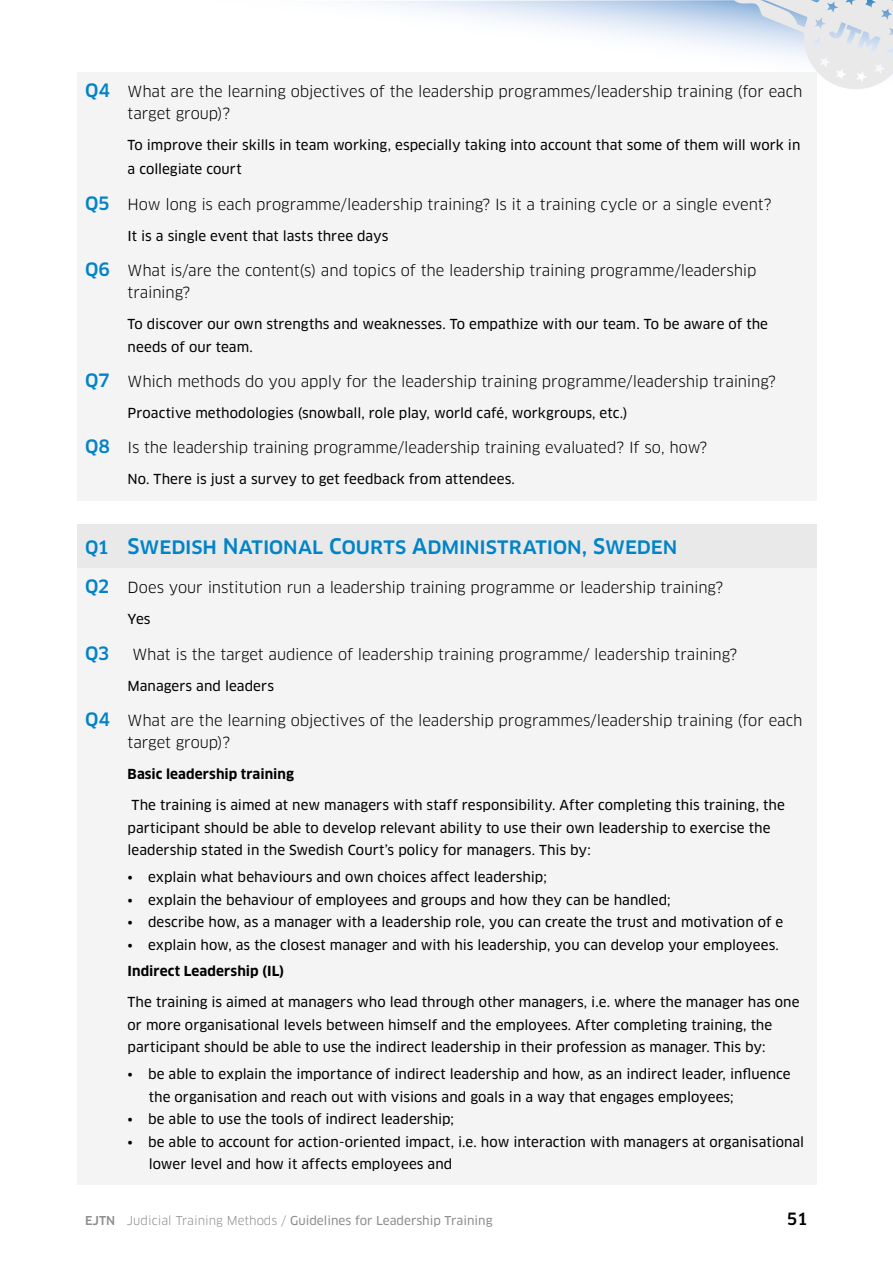
<style>
.page{position:relative;width:893px;height:1263px;background:#fff}
.page>*{position:absolute;margin:0;border:0;box-sizing:border-box;transform-origin:0 0}
.t1{font:500 21px "Clan OT";letter-spacing:-.005em;color:#0083c9}
.t2{font:500 18px "Clan OT";color:#0083c9}
.t3{font:500 16.5px "Clan OT";color:#000}
.t4{font:15px/22.5px "Clan OT";letter-spacing:-.005em;color:#000}
.t5{font:13.5px/22.5px "Clan OT News";color:#000}
.t6{font:700 13.5px "Clan OT";letter-spacing:.005em;color:#000}
.t7{font:12px "Clan OT News";color:#8e8e8e}
.s1{font-weight:500;font-size:18px;color:#0083c9}
.s2{font-size:18px}
.s3{font-family:"Clan OT";font-weight:500}
.s4{font-family:"Clan OT"}
</style>
<div class="page">
<svg style="left:360px;top:0;width:457px;height:95px"></svg>
<svg style="left:703px;top:0;width:190px;height:91px"></svg>
<div style="left:77px;top:72px;width:739px;height:63px;background:#f4f4f4"></div>
<div style="left:77px;top:127px;width:739px;height:65px;background:#f4f4f4"></div>
<div style="left:77px;top:185px;width:739px;height:41px;background:#f4f4f4"></div>
<div style="left:77px;top:217px;width:739px;height:39px;background:#f4f4f4"></div>
<div style="left:77px;top:251px;width:739px;height:63px;background:#f4f4f4"></div>
<div style="left:77px;top:306px;width:739px;height:62px;background:#f4f4f4"></div>
<div style="left:77px;top:363px;width:739px;height:40px;background:#f4f4f4"></div>
<div style="left:77px;top:395px;width:739px;height:39px;background:#f4f4f4"></div>
<div style="left:77px;top:429px;width:739px;height:40px;background:#f4f4f4"></div>
<div style="left:77px;top:460px;width:739px;height:40px;background:#f4f4f4"></div>
<div style="left:77px;top:524px;width:739px;height:47px;background:#e9e9e9"></div>
<div style="left:77px;top:569px;width:739px;height:40px;background:#f4f4f4"></div>
<div style="left:77px;top:601px;width:739px;height:39px;background:#f4f4f4"></div>
<div style="left:77px;top:635px;width:739px;height:40px;background:#f4f4f4"></div>
<div style="left:77px;top:667px;width:739px;height:39px;background:#f4f4f4"></div>
<div style="left:77px;top:701px;width:739px;height:63px;background:#f4f4f4"></div>
<div style="left:77px;top:756px;width:739px;height:39px;background:#f4f4f4"></div>
<div style="left:77px;top:787px;width:739px;height:84px;background:#f4f4f4"></div>
<div style="left:77px;top:859px;width:739px;height:39px;background:#f4f4f4"></div>
<div style="left:77px;top:881px;width:739px;height:39px;background:#f4f4f4"></div>
<div style="left:77px;top:904px;width:739px;height:39px;background:#f4f4f4"></div>
<div style="left:77px;top:926px;width:739px;height:39px;background:#f4f4f4"></div>
<div style="left:77px;top:953px;width:739px;height:39px;background:#f4f4f4"></div>
<div style="left:77px;top:984px;width:739px;height:84px;background:#f4f4f4"></div>
<div style="left:77px;top:1056px;width:739px;height:61px;background:#f4f4f4"></div>
<div style="left:77px;top:1101px;width:739px;height:39px;background:#f4f4f4"></div>
<div style="left:77px;top:1123px;width:739px;height:62px;background:#f4f4f4"></div>
<p class="t4" style="left:128px;top:80px;width:676px;text-indent:-43px"><span class="s1">Q4</span> What are the learning objectives of the leadership programmes/leadership training (for each target group)?</p>
<p class="t5" style="left:128px;top:133px;width:674px;line-height:24px">To improve their skills in team working, especially taking into account that some of them will work in a collegiate court</p>
<p class="t4" style="left:85px;top:193px;width:688px"><span class="s1">Q5</span> How long is each programme/leadership training? Is it a training cycle or a single event?</p>
<p class="t5" style="left:128px;top:224px;width:262px">It is a single event that lasts three days</p>
<p class="t4" style="left:128px;top:259px;width:630px;text-indent:-43px"><span class="s1">Q6</span> What is/are the content(s) and topics of the leadership training programme/leadership training?</p>
<p class="t5" style="left:128px;top:313px;width:642px">To discover our own strengths and weaknesses. To empathize with our team. To be aware of the needs of our team.</p>
<p class="t4" style="left:85px;top:370px;width:692px"><span class="s1">Q7</span> Which methods do you apply for the leadership training programme/leadership training?</p>
<p class="t5" style="left:128px;top:402px;width:502px">Proactive methodologies (snowball, role play, world café, workgroups, etc.)</p>
<p class="t4" style="left:85px;top:437px;width:624px"><span class="s1">Q8</span> Is the leadership training programme/leadership training evaluated? If so, how?</p>
<p class="t5" style="left:128px;top:468px;width:389px">No. There is just a survey to get feedback from attendees.</p>
<h1 class="t1" style="left:85px;top:534px;width:594px"><span class="s2">Q1</span> Swedish National Courts Administration, Sweden</h1>
<p class="t4" style="left:85px;top:576px;width:640px"><span class="s1">Q2</span> Does your institution run a leadership training programme or leadership training?</p>
<p class="t5" style="left:128px;top:608px;width:25px">Yes</p>
<h2 class="t2" style="left:85px;top:642px;width:26px">Q3</h2>
<p class="t4" style="left:132px;top:643px;width:606px">What is the target audience of leadership training programme/ leadership training?</p>
<p class="t5" style="left:128px;top:674px;width:148px">Managers and leaders</p>
<p class="t4" style="left:128px;top:709px;width:676px;text-indent:-43px"><span class="s1">Q4</span> What are the learning objectives of the leadership programmes/leadership training (for each target group)?</p>
<p class="t6" style="left:128px;top:766px;width:168px">Basic leadership training</p>
<p class="t5" style="left:128px;top:794px;width:659px">The training is aimed at new managers with staff responsibility. After completing this training, the participant should be able to develop relevant ability to use their own leadership to exercise the leadership stated in the Swedish Court’s policy for managers. This by:</p>
<p class="t5" style="left:128px;top:866px;width:421px">• explain what behaviours and own choices affect leadership;</p>
<p class="t5" style="left:128px;top:888px;width:545px">• explain the behaviour of employees and groups and how they can be handled;</p>
<p class="t5" style="left:128px;top:911px;width:657px">• describe how, as a manager with a leadership role, you can create the trust and motivation of e</p>
<p class="t5" style="left:128px;top:933px;width:653px">• explain how, as the closest manager and with his leadership, you can develop your employees.</p>
<p class="t6" style="left:128px;top:963px;width:158px">Indirect Leadership (IL)</p>
<p class="t5" style="left:128px;top:991px;width:673px">The training is aimed at managers who lead through other managers, i.e. where the manager has one or more organisational levels between himself and the employees. After completing training, the participant should be able to use the indirect leadership in their profession as manager. This by:</p>
<p class="t5" style="left:149px;top:1063px;width:643px;text-indent:-21px">• be able to explain the importance of indirect leadership and how, as an indirect leader, influence the organisation and reach out with visions and goals in a way that engages employees;</p>
<p class="t5" style="left:128px;top:1108px;width:328px">• be able to use the tools of indirect leadership;</p>
<p class="t5" style="left:149px;top:1130px;width:657px;text-indent:-21px">• be able to account for action-oriented impact, i.e. how interaction with managers at organisational lower level and how it affects employees and</p>
<p class="t7" style="left:85px;top:1213px;width:409px"><span class="s3">EJTN</span> <span class="s4">Judicial Training Methods /</span> Guidelines for Leadership Training</p>
<p class="t3" style="left:787px;top:1209px;width:23px">51</p>
</div>
